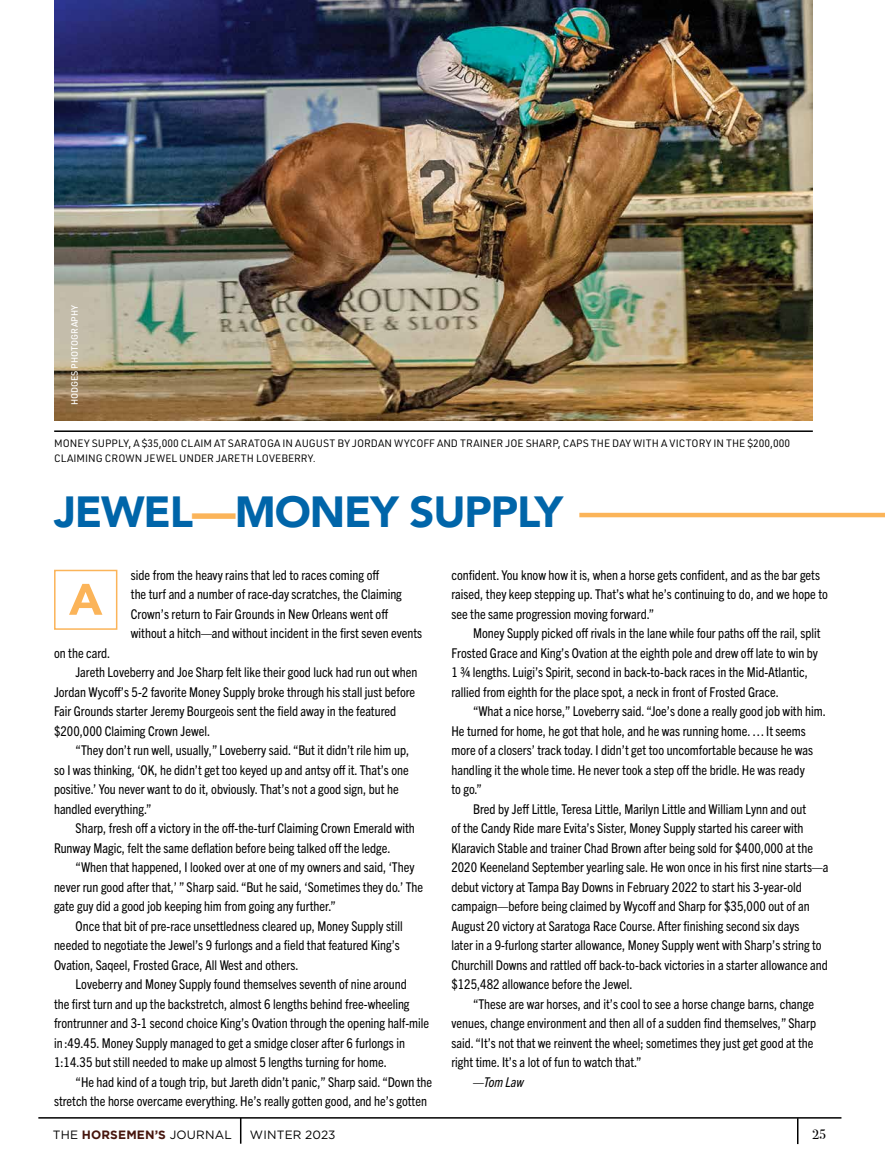
<style>
.page{position:relative;width:885px;height:1161px;background:#fff}
.page>*{position:absolute;margin:0;border:0;box-sizing:border-box;transform-origin:0 0}
.t1{font:600 57px "Avenir Next";color:#fbb459}
.t2{font:900 43.5px "Avenir";letter-spacing:-.025em;color:#0065a9}
.t3{font:condensed 13.5px/19.5px "Trade Gothic Next LT Pro";color:#000}
.t4{font:italic condensed 13.5px "Trade Gothic Next LT Pro";letter-spacing:-.01em;color:#000}
.t5{font:13.5px "Bodoni Svty Two ITCTT";color:#000}
.t6{font:12px "Gotham";letter-spacing:.015em;color:#000}
.t7{font:10.5px/15px "URWDIN";color:#000}
.t8{font:500 9px "URWDIN";letter-spacing:.005em;color:#fff}
.s1{color:#fbb459}
.s2{font-style:normal}
.s3{font-weight:700;color:#47160e}
</style>
<div class="page">
<hr style="left:38px;top:1117px;width:803px;height:2px;background:#000">
<svg style="left:240px;top:1119px;width:1px;height:25px"></svg>
<hr style="left:796px;top:1118px;width:2px;height:26px;background:#000">
<img style="left:54px;top:0;width:758px;height:420px">
<div style="left:54px;top:570px;width:63px;height:60px;border:2px solid #fbb459"></div>
<hr style="left:54px;top:430px;width:758px;height:2px;background:#000">
<hr style="left:579px;top:513px;width:305px;height:4px;background:#fbb459">
<p class="t8" style="left:69px;top:405px;width:102px;rotate:-90deg">HODGES PHOTOGRAPHY</p>
<p class="t7" style="left:54px;top:436px;width:737px">MONEY SUPPLY, A $35,000 CLAIM AT SARATOGA IN AUGUST BY JORDAN WYCOFF AND TRAINER JOE SHARP, CAPS THE DAY WITH A VICTORY IN THE $200,000<br>CLAIMING CROWN JEWEL UNDER JARETH LOVEBERRY.</p>
<h2 class="t2" style="left:54px;top:475px;width:510px">JEWEL<span class="s1">—</span>MONEY SUPPLY</h2>
<h1 class="t1" style="left:69px;top:546px;width:35px">A</h1>
<p class="t3" style="left:131px;top:564px;width:293px">side from the heavy rains that led to races coming off<br>the turf and a number of race-day scratches, the Claiming Crown’s return to Fair Grounds in New Orleans went off without a hitch—and without incident in the first seven events</p>
<p class="t3" style="left:54px;top:642px;width:58px">on the card.</p>
<p class="t3" style="left:76px;top:662px;width:343px">Jareth Loveberry and Joe Sharp felt like their good luck had run out when</p>
<p class="t3" style="left:54px;top:681px;width:362px">Jordan Wycoff’s 5-2 favorite Money Supply broke through his stall just before</p>
<p class="t3" style="left:54px;top:701px;width:343px">Fair Grounds starter Jeremy Bourgeois sent the field away in the featured</p>
<p class="t3" style="left:54px;top:720px;width:158px">$200,000 Claiming Crown Jewel.</p>
<p class="t3" style="left:76px;top:740px;width:335px">“They don’t run well, usually,” Loveberry said. “But it didn’t rile him up,</p>
<p class="t3" style="left:54px;top:759px;width:356px">so I was thinking, ‘OK, he didn’t get too keyed up and antsy off it. That’s one</p>
<p class="t3" style="left:54px;top:779px;width:346px">positive.’ You never want to do it, obviously. That’s not a good sign, but he</p>
<p class="t3" style="left:54px;top:798px;width:99px">handled everything.”</p>
<p class="t3" style="left:76px;top:818px;width:340px">Sharp, fresh off a victory in the off-the-turf Claiming Crown Emerald with</p>
<p class="t3" style="left:54px;top:837px;width:338px">Runway Magic, felt the same deflation before being talked off the ledge.</p>
<p class="t3" style="left:76px;top:857px;width:340px">“When that happened, I looked over at one of my owners and said, ‘They</p>
<p class="t3" style="left:54px;top:876px;width:370px">never run good after that,’ ” Sharp said. “But he said, ‘Sometimes they do.’ The</p>
<p class="t3" style="left:54px;top:896px;width:283px">gate guy did a good job keeping him from going any further.”</p>
<p class="t3" style="left:76px;top:915px;width:328px">Once that bit of pre-race unsettledness cleared up, Money Supply still</p>
<p class="t3" style="left:54px;top:935px;width:347px">needed to negotiate the Jewel’s 9 furlongs and a field that featured King’s</p>
<p class="t3" style="left:54px;top:954px;width:246px">Ovation, Saqeel, Frosted Grace, All West and others.</p>
<p class="t3" style="left:76px;top:974px;width:332px">Loveberry and Money Supply found themselves seventh of nine around</p>
<p class="t3" style="left:54px;top:993px;width:357px">the first turn and up the backstretch, almost 6 lengths behind free-wheeling</p>
<p class="t3" style="left:54px;top:1013px;width:376px">frontrunner and 3-1 second choice King’s Ovation through the opening half-mile</p>
<p class="t3" style="left:54px;top:1032px;width:352px">in :49.45. Money Supply managed to get a smidge closer after 6 furlongs in</p>
<p class="t3" style="left:54px;top:1052px;width:334px">1:14.35 but still needed to make up almost 5 lengths turning for home.</p>
<p class="t3" style="left:76px;top:1071px;width:358px">“He had kind of a tough trip, but Jareth didn’t panic,” Sharp said. “Down the</p>
<p class="t3" style="left:54px;top:1091px;width:374px">stretch the horse overcame everything. He’s really gotten good, and he’s gotten</p>
<p class="t3" style="left:451px;top:564px;width:378px">confident. You know how it is, when a horse gets confident, and as the bar gets raised, they keep stepping up. That’s what he’s continuing to do, and we hope to see the same progression moving forward.”</p>
<p class="t3" style="left:451px;top:623px;width:370px;text-indent:22px">Money Supply picked off rivals in the lane while four paths off the rail, split Frosted Grace and King’s Ovation at the eighth pole and drew off late to win by 1 3/4 lengths. Luigi’s Spirit, second in back-to-back races in the Mid-Atlantic, rallied from eighth for the place spot, a neck in front of Frosted Grace.</p>
<p class="t3" style="left:451px;top:701px;width:376px;text-indent:22px">“What a nice horse,” Loveberry said. “Joe’s done a really good job with him.<br>He turned for home, he got that hole, and he was running home. … It seems more of a closers’ track today. I didn’t get too uncomfortable because he was handling it the whole time. He never took a step off the bridle. He was ready<br>to go.”</p>
<p class="t3" style="left:451px;top:798px;width:378px;text-indent:22px">Bred by Jeff Little, Teresa Little, Marilyn Little and William Lynn and out<br>of the Candy Ride mare Evita’s Sister, Money Supply started his career with Klaravich Stable and trainer Chad Brown after being sold for $400,000 at the 2020 Keeneland September yearling sale. He won once in his first nine starts—a debut victory at Tampa Bay Downs in February 2022 to start his 3-year-old campaign—before being claimed by Wycoff and Sharp for $35,000 out of an August 20 victory at Saratoga Race Course. After finishing second six days<br>later in a 9-furlong starter allowance, Money Supply went with Sharp’s string to Churchill Downs and rattled off back-to-back victories in a starter allowance and $125,482 allowance before the Jewel.</p>
<p class="t3" style="left:473px;top:993px;width:342px">“These are war horses, and it’s cool to see a horse change barns, change</p>
<p class="t3" style="left:451px;top:1013px;width:366px">venues, change environment and then all of a sudden find themselves,” Sharp</p>
<p class="t3" style="left:451px;top:1032px;width:363px">said. “It’s not that we reinvent the wheel; sometimes they just get good at the</p>
<p class="t3" style="left:451px;top:1052px;width:191px">right time. It’s a lot of fun to watch that.”</p>
<p class="t4" style="left:473px;top:1073px;width:52px"><span class="s2">—</span>Tom Law</p>
<p class="t6" style="left:53px;top:1128px;width:180px">THE <span class="s3">HORSEMEN’S</span> JOURNAL</p>
<p class="t6" style="left:250px;top:1128px;width:87px">WINTER 2023</p>
<p class="t5" style="left:811px;top:1124px;width:16px">25</p>
</div>
